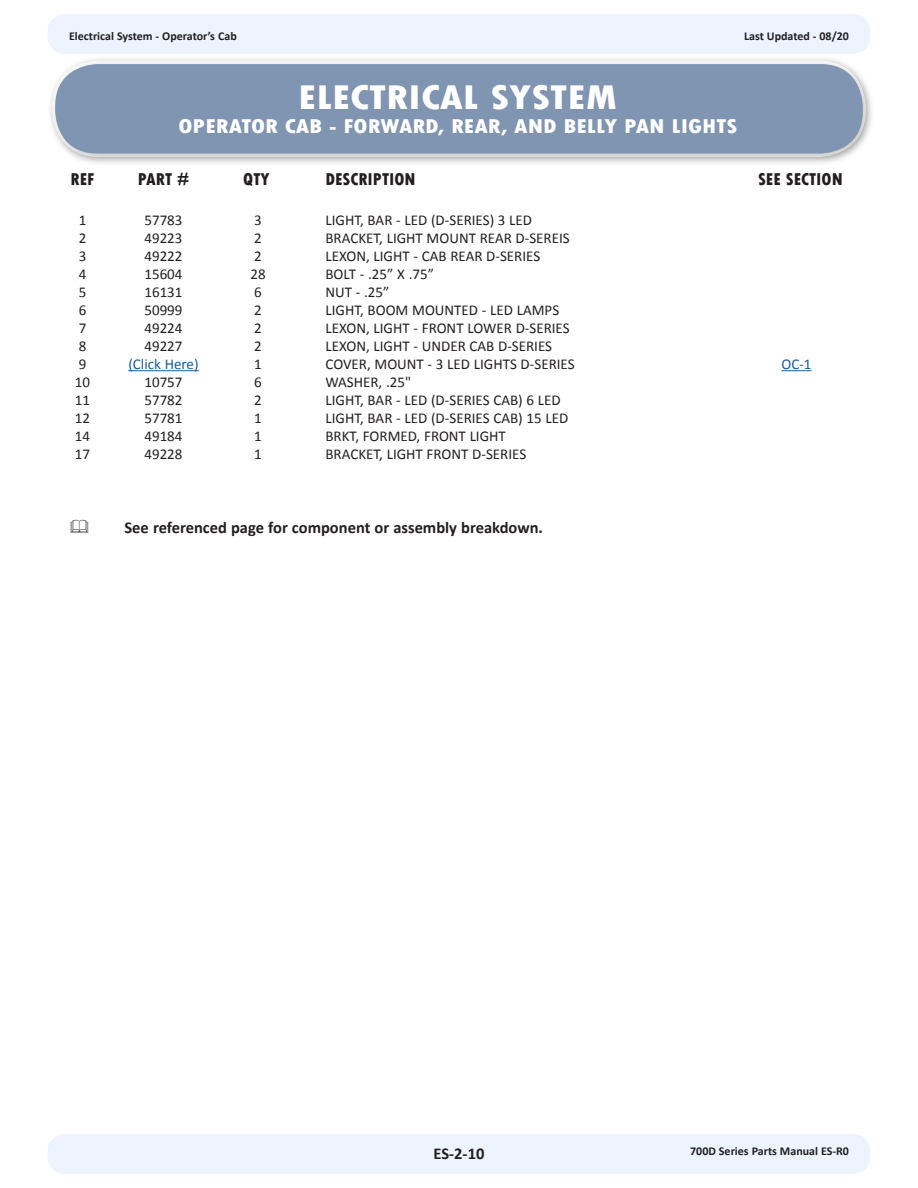
<style>
.page{position:relative;width:918px;height:1188px;background:#fff}
.page>*{position:absolute;margin:0;border:0;box-sizing:border-box;transform-origin:0 0}
.Heading_-_Parts_List{font:800 condensed 36px "Tw Cen";color:#fff;scale:1.2 1}
.Heading_-_Parts_List-2{font:800 condensed 21px "Tw Cen";color:#fff;scale:1.2 1}
.Heading_-_Column{font:800 condensed 18px "Tw Cen";color:#231f20}
.t1{font:700 16.5px "Calibri";color:#231f20}
.t2{font:15px "Calibri";color:#231f20}
.t3{font:15px "Calibri";color:#175d9e}
.t4{font:700 12px "Calibri";color:#231f20}
</style>
<div class="page">
<div style="left:48px;top:1134px;width:822px;height:40px;background:#edf4ff;border-radius:18px"></div>
<div style="left:48px;top:14px;width:822px;height:40px;background:#edf4ff;border-radius:18px"></div>
<hr style="left:128px;top:370px;width:71px;height:1px;background:#175d9e">
<hr style="left:781px;top:370px;width:31px;height:1px;background:#175d9e">
<div style="left:49px;top:58px;width:824px;height:106px;background:#231f20;opacity:.28"></div>
<div style="left:55px;top:64px;width:808px;height:90px;background:#7f95b1;border-radius:42px"></div>
<p class="t4" style="left:69px;top:27px;width:169px">Electrical System - Operator’s Cab</p>
<p class="t4" style="left:744px;top:27px;width:106px">Last Updated - 08/20</p>
<p class="Heading_-_Parts_List" style="left:298px;top:76px;width:268px">ELECTRICAL SYSTEM</p>
<p class="Heading_-_Parts_List-2" style="left:178px;top:114px;width:467px">OPERATOR CAB - FORWARD, REAR, AND BELLY PAN LIGHTS</p>
<p class="Heading_-_Column" style="left:71px;top:169px;width:25px">REF</p>
<p class="Heading_-_Column" style="left:138px;top:169px;width:53px">PART #</p>
<p class="Heading_-_Column" style="left:243px;top:169px;width:28px">QTY</p>
<p class="Heading_-_Column" style="left:326px;top:169px;width:92px">DESCRIPTION</p>
<p class="Heading_-_Column" style="left:758px;top:169px;width:86px">SEE SECTION</p>
<p class="t2" style="left:79px;top:210px;width:9px">1</p>
<p class="t2" style="left:144px;top:210px;width:40px">57783</p>
<p class="t2" style="left:254px;top:210px;width:9px">3</p>
<p class="t2" style="left:326px;top:210px;width:208px">LIGHT, BAR - LED (D-SERIES) 3 LED</p>
<p class="t2" style="left:79px;top:228px;width:9px">2</p>
<p class="t2" style="left:144px;top:228px;width:40px">49223</p>
<p class="t2" style="left:254px;top:228px;width:9px">2</p>
<p class="t2" style="left:326px;top:228px;width:246px">BRACKET, LIGHT MOUNT REAR D-SEREIS</p>
<p class="t2" style="left:79px;top:246px;width:9px">3</p>
<p class="t2" style="left:144px;top:246px;width:40px">49222</p>
<p class="t2" style="left:254px;top:246px;width:9px">2</p>
<p class="t2" style="left:326px;top:246px;width:216px">LEXON, LIGHT - CAB REAR D-SERIES</p>
<p class="t2" style="left:79px;top:264px;width:9px">4</p>
<p class="t2" style="left:144px;top:264px;width:40px">15604</p>
<p class="t2" style="left:250px;top:264px;width:17px">28</p>
<p class="t2" style="left:326px;top:264px;width:110px">BOLT - .25” X .75”</p>
<p class="t2" style="left:79px;top:282px;width:9px">5</p>
<p class="t2" style="left:144px;top:282px;width:40px">16131</p>
<p class="t2" style="left:254px;top:282px;width:9px">6</p>
<p class="t2" style="left:326px;top:282px;width:65px">NUT - .25”</p>
<p class="t2" style="left:79px;top:300px;width:9px">6</p>
<p class="t2" style="left:144px;top:300px;width:40px">50999</p>
<p class="t2" style="left:254px;top:300px;width:9px">2</p>
<p class="t2" style="left:326px;top:300px;width:235px">LIGHT, BOOM MOUNTED - LED LAMPS</p>
<p class="t2" style="left:79px;top:318px;width:9px">7</p>
<p class="t2" style="left:144px;top:318px;width:40px">49224</p>
<p class="t2" style="left:254px;top:318px;width:9px">2</p>
<p class="t2" style="left:326px;top:318px;width:246px">LEXON, LIGHT - FRONT LOWER D-SERIES</p>
<p class="t2" style="left:79px;top:336px;width:9px">8</p>
<p class="t2" style="left:144px;top:336px;width:40px">49227</p>
<p class="t2" style="left:254px;top:336px;width:9px">2</p>
<p class="t2" style="left:326px;top:336px;width:228px">LEXON, LIGHT - UNDER CAB D-SERIES</p>
<p class="t2" style="left:79px;top:354px;width:9px">9</p>
<p class="t3" style="left:128px;top:354px;width:72px">(Click Here)</p>
<p class="t2" style="left:254px;top:354px;width:9px">1</p>
<p class="t2" style="left:325px;top:354px;width:251px">COVER, MOUNT - 3 LED LIGHTS D-SERIES</p>
<p class="t3" style="left:781px;top:354px;width:32px">OC-1</p>
<p class="t2" style="left:75px;top:372px;width:17px">10</p>
<p class="t2" style="left:144px;top:372px;width:40px">10757</p>
<p class="t2" style="left:254px;top:372px;width:9px">6</p>
<p class="t2" style="left:326px;top:372px;width:87px">WASHER, .25"</p>
<p class="t2" style="left:75px;top:390px;width:17px">11</p>
<p class="t2" style="left:144px;top:390px;width:40px">57782</p>
<p class="t2" style="left:254px;top:390px;width:9px">2</p>
<p class="t2" style="left:326px;top:390px;width:237px">LIGHT, BAR - LED (D-SERIES CAB) 6 LED</p>
<p class="t2" style="left:75px;top:408px;width:17px">12</p>
<p class="t2" style="left:144px;top:408px;width:40px">57781</p>
<p class="t2" style="left:254px;top:408px;width:9px">1</p>
<p class="t2" style="left:326px;top:408px;width:244px">LIGHT, BAR - LED (D-SERIES CAB) 15 LED</p>
<p class="t2" style="left:75px;top:426px;width:17px">14</p>
<p class="t2" style="left:144px;top:426px;width:40px">49184</p>
<p class="t2" style="left:254px;top:426px;width:9px">1</p>
<p class="t2" style="left:326px;top:426px;width:182px">BRKT, FORMED, FRONT LIGHT</p>
<p class="t2" style="left:75px;top:444px;width:17px">17</p>
<p class="t2" style="left:144px;top:444px;width:40px">49228</p>
<p class="t2" style="left:254px;top:444px;width:9px">1</p>
<p class="t2" style="left:326px;top:444px;width:202px">BRACKET, LIGHT FRONT D-SERIES</p>
<p class="t1" style="left:125px;top:516px;width:420px">See referenced page for component or assembly breakdown.</p>
<p class="t1" style="left:434px;top:1142px;width:52px">ES-2-10</p>
<p class="t4" style="left:690px;top:1143px;width:160px">700D Series Parts Manual ES-R0</p>
</div>
